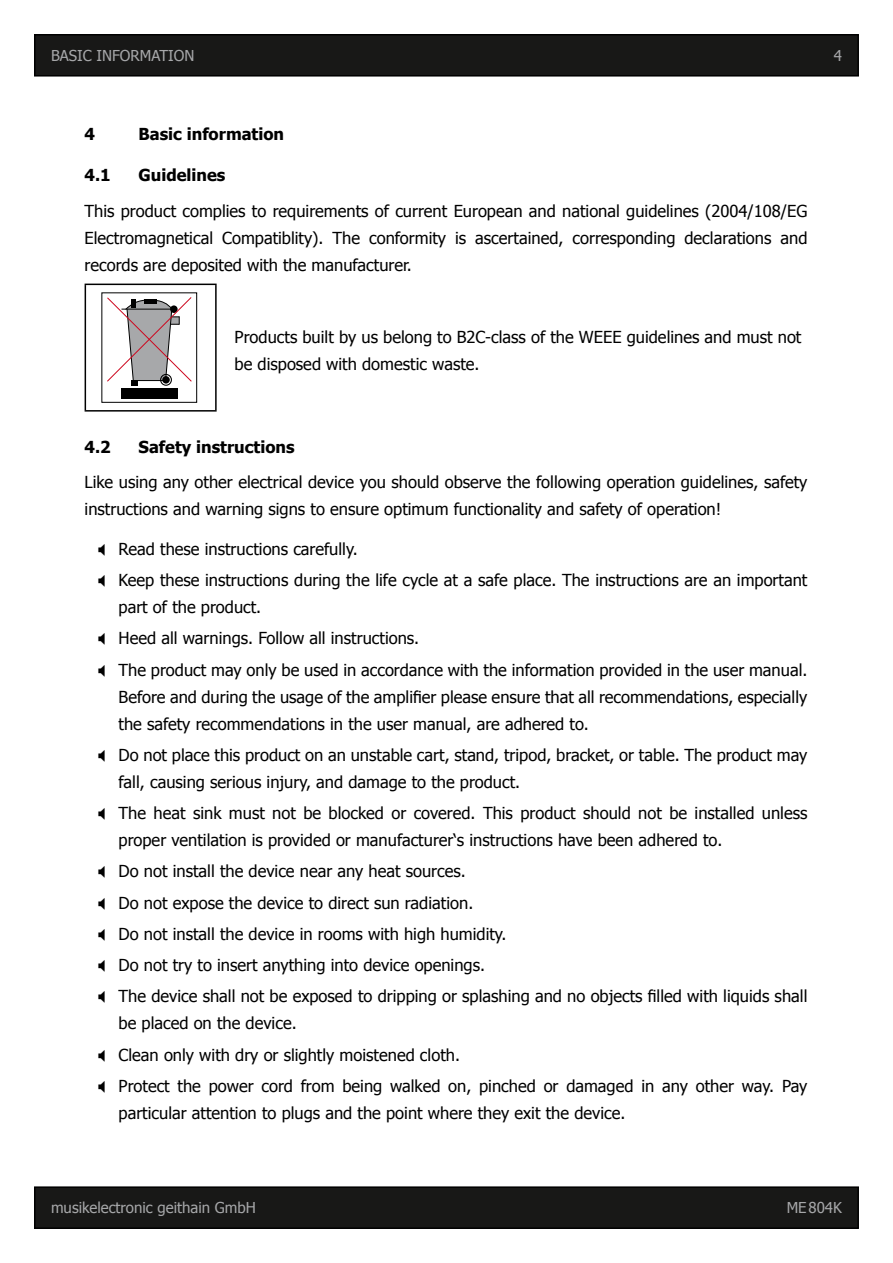
<style>
.page{position:relative;width:893px;height:1263px;background:#fff}
.page>*{position:absolute;margin:0;border:0;box-sizing:border-box;transform-origin:0 0}
.t1{font:16.5px/31.2px "Tahoma";color:#000}
.t2{font:700 16.5px "Tahoma";color:#000}
.t3{font:15px "Tahoma";color:#a6a7a9}
</style>
<div class="page">
<div style="left:35px;top:35px;width:823px;height:41px;background:#181817"></div>
<div style="left:34px;top:34px;width:825px;height:43px;border:2px solid #000"></div>
<div style="left:35px;top:1187px;width:823px;height:41px;background:#181817"></div>
<div style="left:34px;top:1186px;width:825px;height:43px;border:2px solid #000"></div>
<hr style="left:85px;top:284px;width:132px;height:1px;background:#000">
<hr style="left:85px;top:285px;width:1px;height:125px;background:#000">
<hr style="left:215px;top:285px;width:2px;height:125px;background:#000">
<hr style="left:85px;top:410px;width:132px;height:2px;background:#000">
<div style="left:121px;top:389px;width:56px;height:10px;background:#000"></div>
<div style="left:101px;top:292px;width:96px;height:111px;border:1px solid #000"></div>
<svg style="left:107px;top:297px;width:85px;height:89px"></svg>
<p class="t3" style="left:51px;top:46px;width:145px">BASIC INFORMATION</p>
<p class="t3" style="left:834px;top:45px;width:10px">4</p>
<p class="t2" style="left:85px;top:123px;width:12px">4</p>
<p class="t2" style="left:139px;top:123px;width:147px">Basic information</p>
<p class="t2" style="left:85px;top:164px;width:28px">4.1</p>
<p class="t2" style="left:139px;top:164px;width:88px">Guidelines</p>
<p class="t1" style="left:85px;top:197px;width:724px;line-height:27px;text-align:justify">This product complies to requirements of current European and national guidelines (2004/108/EG Electromagnetical Compatiblity). The conformity is ascertained, corresponding declarations and records are deposited with the manufacturer.</p>
<p class="t1" style="left:235px;top:322px;width:568px;line-height:27px">Products built by us belong to B2C-class of the WEEE guidelines and must not be disposed with domestic waste.</p>
<p class="t2" style="left:85px;top:435px;width:28px">4.2</p>
<p class="t2" style="left:139px;top:435px;width:158px">Safety instructions</p>
<p class="t1" style="left:85px;top:468px;width:724px;line-height:27px">Like using any other electrical device you should observe the following operation guidelines, safety instructions and warning signs to ensure optimum functionality and safety of operation!</p>
<p class="t1" style="left:119px;top:532px;width:690px">Read these instructions carefully.<br>Keep these instructions during the life cycle at a safe place. The instructions are an important</p>
<p class="t1" style="left:119px;top:591px;width:690px">part of the product.<br>Heed all warnings. Follow all instructions.<br>The product may only be used in accordance with the information provided in the user manual.</p>
<p class="t1" style="left:119px;top:682px;width:690px;line-height:27px">Before and during the usage of the amplifier please ensure that all recommendations, especially the safety recommendations in the user manual, are adhered to.</p>
<p class="t1" style="left:119px;top:741px;width:690px;line-height:27px">Do not place this product on an unstable cart, stand, tripod, bracket, or table. The product may fall, causing serious injury, and damage to the product.</p>
<p class="t1" style="left:119px;top:799px;width:690px;line-height:27px">The heat sink must not be blocked or covered. This product should not be installed unless proper ventilation is provided or manufacturer‘s instructions have been adhered to.</p>
<p class="t1" style="left:119px;top:855px;width:690px">Do not install the device near any heat sources.<br>Do not expose the device to direct sun radiation.<br>Do not install the device in rooms with high humidity.<br>Do not try to insert anything into device openings.<br>The device shall not be exposed to dripping or splashing and no objects filled with liquids shall</p>
<p class="t1" style="left:119px;top:1007px;width:690px">be placed on the device.<br>Clean only with dry or slightly moistened cloth.<br>Protect the power cord from being walked on, pinched or damaged in any other way. Pay</p>
<p class="t1" style="left:119px;top:1096px;width:508px">particular attention to plugs and the point where they exit the device.</p>
<p class="t3" style="left:51px;top:1198px;width:206px">musikelectronic geithain GmbH</p>
<p class="t3" style="left:787px;top:1198px;width:57px">ME804K</p>
</div>
